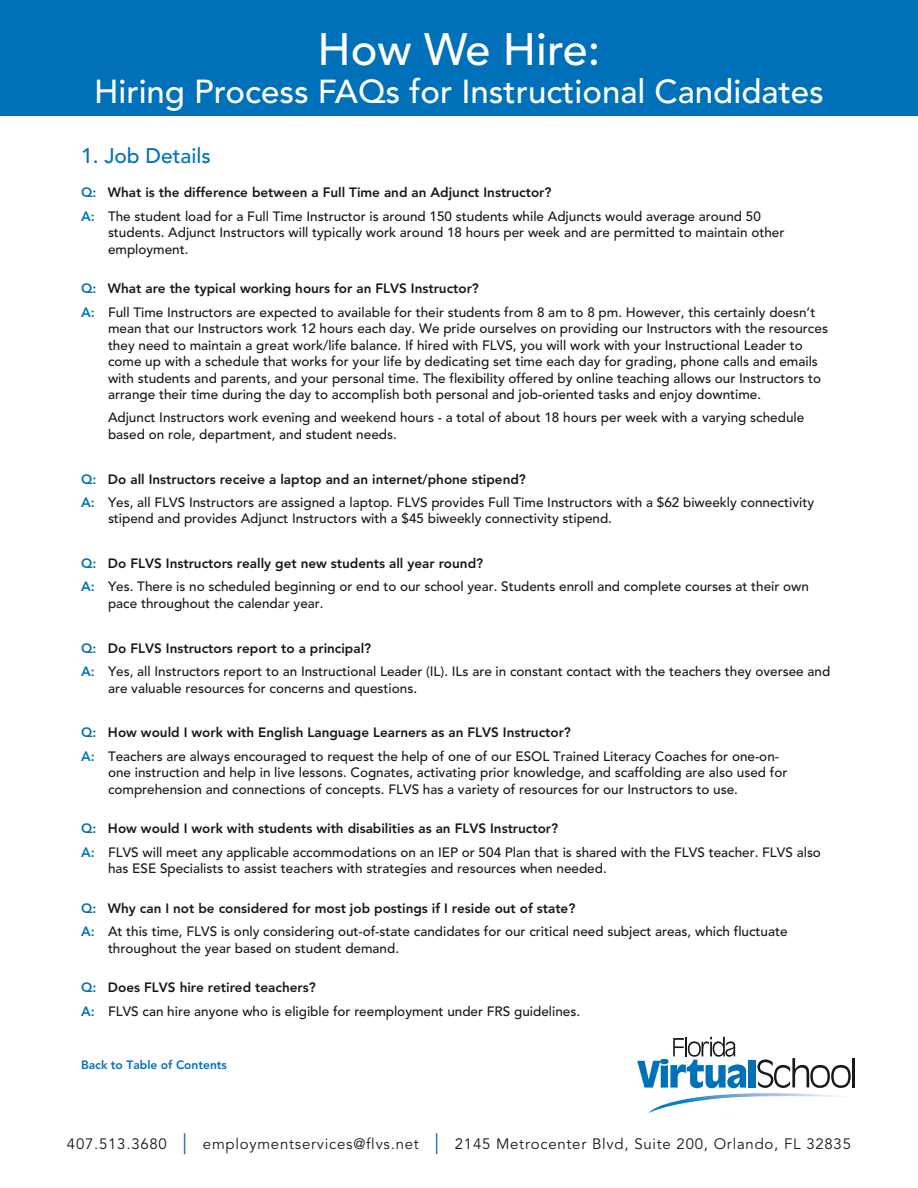
<style>
.page{position:relative;width:918px;height:1188px;background:#fff}
.page>*{position:absolute;margin:0;border:0;box-sizing:border-box;transform-origin:0 0}
.t1{font:500 45px "Avenir LT Std";color:#fff}
.t2{font:500 33px "Avenir LT Std";color:#fff}
.TOC_HEADINGS{font:500 21px "Avenir LT Std";color:#0071b9}
.t3{font:15px "Avenir LT Std";letter-spacing:.05em;color:#1a171c}
.text{font:500 13.5px/16.5px "Avenir LT Std";color:#1a171c}
.text-2{font:800 13.5px "Avenir LT Std";color:#1a171c}
.Table_of_Content_anc{font:800 12px "Avenir LT Std";color:#0071b9}
.s1{color:#0071b9}
.s2{font-weight:800;color:#0071b9}
.s3{font-size:21px;color:#0071b9}
</style>
<div class="page">
<div style="left:0;top:0;width:918px;height:115px;background:#0071b9"></div>
<svg style="left:637px;top:1037px;width:218px;height:76px"></svg>
<hr style="left:852px;top:1058px;width:2px;height:29px;background:#1a171c">
<p class="t1" style="left:318px;top:24px;width:284px">How We Hire:</p>
<p class="t2" style="left:94px;top:72px;width:731px">Hiring Process FAQs for Instructional Candidates</p>
<p class="TOC_HEADINGS" style="left:81px;top:143px;width:131px">1. Job Details</p>
<p class="text-2" style="left:81px;top:185px;width:472px"><span class="s1">Q:</span> What is the difference between a Full Time and an Adjunct Instructor?</p>
<p class="text" style="left:108px;top:208px;width:678px;text-indent:-27px"><span class="s2">A:</span> The student load for a Full Time Instructor is around 150 students while Adjuncts would average around 50 students. Adjunct Instructors will typically work around 18 hours per week and are permitted to maintain other employment.</p>
<p class="text-2" style="left:81px;top:281px;width:399px"><span class="s1">Q:</span> What are the typical working hours for an FLVS Instructor?</p>
<p class="text" style="left:108px;top:304px;width:721px;text-indent:-27px"><span class="s2">A:</span> Full Time Instructors are expected to available for their students from 8 am to 8 pm. However, this certainly doesn’t mean that our Instructors work 12 hours each day. We pride ourselves on providing our Instructors with the resources they need to maintain a great work/life balance. If hired with FLVS, you will work with your Instructional Leader to come up with a schedule that works for your life by dedicating set time each day for grading, phone calls and emails with students and parents, and your personal time. The flexibility offered by online teaching allows our Instructors to arrange their time during the day to accomplish both personal and job-oriented tasks and enjoy downtime.</p>
<p class="text" style="left:108px;top:410px;width:698px">Adjunct Instructors work evening and weekend hours - a total of about 18 hours per week with a varying schedule based on role, department, and student needs.</p>
<p class="text-2" style="left:81px;top:471px;width:446px"><span class="s1">Q:</span> Do all Instructors receive a laptop and an internet/phone stipend?</p>
<p class="text" style="left:108px;top:494px;width:708px;text-indent:-27px"><span class="s2">A:</span> Yes, all FLVS Instructors are assigned a laptop. FLVS provides Full Time Instructors with a $62 biweekly connectivity stipend and provides Adjunct Instructors with a $45 biweekly connectivity stipend.</p>
<p class="text-2" style="left:81px;top:556px;width:404px"><span class="s1">Q:</span> Do FLVS Instructors really get new students all year round?</p>
<p class="text" style="left:108px;top:579px;width:703px;text-indent:-27px"><span class="s2">A:</span> Yes. There is no scheduled beginning or end to our school year. Students enroll and complete courses at their own pace throughout the calendar year.</p>
<p class="text-2" style="left:81px;top:640px;width:292px"><span class="s1">Q:</span> Do FLVS Instructors report to a principal?</p>
<p class="text" style="left:108px;top:663px;width:724px;text-indent:-27px"><span class="s2">A:</span> Yes, all Instructors report to an Instructional Leader (IL). ILs are in constant contact with the teachers they oversee and are valuable resources for concerns and questions.</p>
<p class="text-2" style="left:81px;top:725px;width:491px"><span class="s1">Q:</span> How would I work with English Language Learners as an FLVS Instructor?</p>
<p class="text" style="left:108px;top:748px;width:681px;text-indent:-27px"><span class="s2">A:</span> Teachers are always encouraged to request the help of one of our ESOL Trained Literacy Coaches for one-on&shy;one instruction and help in live lessons. Cognates, activating prior knowledge, and scaffolding are also used for comprehension and connections of concepts. FLVS has a variety of resources for our Instructors to use.</p>
<p class="text-2" style="left:81px;top:821px;width:479px"><span class="s1">Q:</span> How would I work with students with disabilities as an FLVS Instructor?</p>
<p class="text" style="left:108px;top:844px;width:715px;text-indent:-27px"><span class="s2">A:</span> FLVS will meet any applicable accommodations on an IEP or 504 Plan that is shared with the FLVS teacher. FLVS also has ESE Specialists to assist teachers with strategies and resources when needed.</p>
<p class="text-2" style="left:81px;top:900px;width:496px"><span class="s1">Q:</span> Why can I not be considered for most job postings if I reside out of state?</p>
<p class="text" style="left:108px;top:924px;width:681px;text-indent:-27px"><span class="s2">A:</span> At this time, FLVS is only considering out-of-state candidates for our critical need subject areas, which fluctuate throughout the year based on student demand.</p>
<p class="text-2" style="left:81px;top:980px;width:236px"><span class="s1">Q:</span> Does FLVS hire retired teachers?</p>
<p class="text" style="left:81px;top:1003px;width:501px"><span class="s2">A:</span> FLVS can hire anyone who is eligible for reemployment under FRS guidelines.</p>
<p class="Table_of_Content_anc" style="left:81px;top:1058px;width:147px">Back to Table of Contents</p>
<p class="t3" style="left:67px;top:1135px;width:786px">407.513.3680 <span class="s3">|</span> employmentservices@flvs.net <span class="s3">|</span> 2145 Metrocenter Blvd, Suite 200, Orlando, FL 32835</p>
</div>
